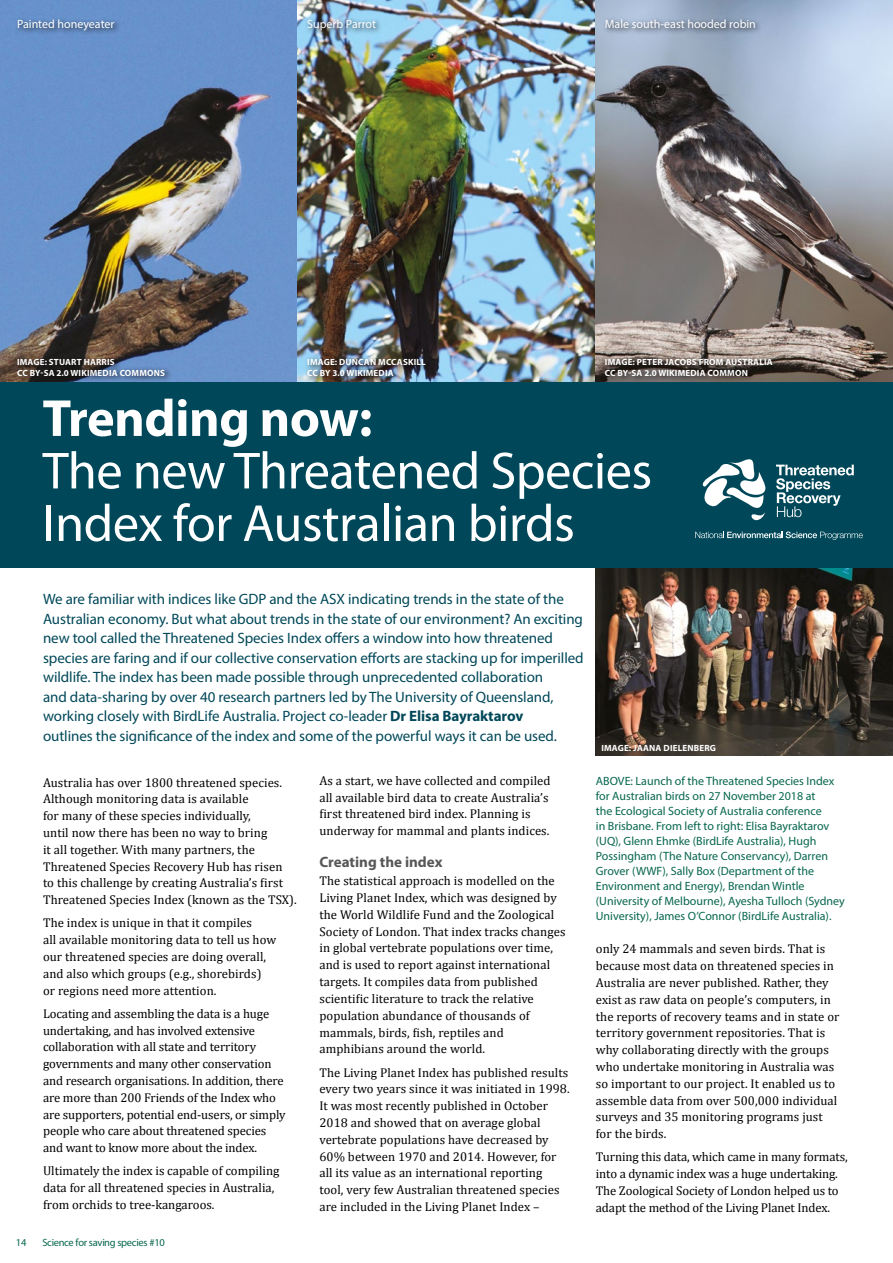
<style>
.page{position:relative;width:893px;height:1263px;background:#fff}
.page>*{position:absolute;margin:0;border:0;box-sizing:border-box;transform-origin:0 0}
.t1{font:52.5px/52.5px "Myriad Pro";letter-spacing:-.01em;color:#fff}
.t2{font:700 52.5px "Myriad Pro";letter-spacing:-.01em;color:#fff}
.t3{font:15px/19.5px "Myriad Pro";letter-spacing:-.005em;color:#004859}
.t4{font:700 15px "Myriad Pro";color:#575756}
.t5{font:12.75px/16.8px "Cambria";letter-spacing:.005em;color:#000}
.t6{font:12px/15px "Myriad Pro";color:#07664e}
.t7{font:12px "Myriad Pro";color:#fff}
.t8{font:10.5px "Myriad Pro";letter-spacing:-.035em;color:#07664e}
.t9{font:700 9px/10.5px "Myriad Pro";letter-spacing:.02em;color:#fff}
.s1{font-weight:700}
</style>
<div class="page">
<img style="left:0;top:0;width:893px;height:382px">
<div style="left:603px;top:16px;width:159px;height:19px;background:#000;opacity:.75"></div>
<div style="left:304px;top:16px;width:79px;height:22px;background:#000;opacity:.75"></div>
<div style="left:15px;top:16px;width:107px;height:22px;background:#000;opacity:.75"></div>
<div style="left:602px;top:355px;width:178px;height:28px;background:#000;opacity:.75"></div>
<div style="left:304px;top:355px;width:129px;height:28px;background:#000;opacity:.75"></div>
<div style="left:14px;top:355px;width:158px;height:28px;background:#000;opacity:.75"></div>
<img style="left:596px;top:567px;width:297px;height:188px">
<div style="left:0;top:382px;width:893px;height:185px;background:#004859"></div>
<svg style="left:776px;top:465px;width:78px;height:52px"></svg>
<svg style="left:702px;top:459px;width:64px;height:61px"></svg>
<svg style="left:695px;top:531px;width:168px;height:9px"></svg>
<p class="t7" style="left:17px;top:16px;width:99px">Painted honeyeater</p>
<p class="t7" style="left:307px;top:16px;width:70px">Superb Parrot</p>
<p class="t7" style="left:605px;top:16px;width:153px">Male south-east hooded robin</p>
<p class="t9" style="left:17px;top:357px;width:149px">IMAGE: STUART HARRIS<br>CC BY-SA 2.0 WIKIMEDIA COMMONS</p>
<p class="t9" style="left:307px;top:357px;width:120px">IMAGE: DUNCAN MCCASKILL<br>CC BY 3.0 WIKIMEDIA</p>
<p class="t9" style="left:605px;top:357px;width:169px">IMAGE: PETER JACOBS FROM AUSTRALIA<br>CC BY-SA 2.0 WIKIMEDIA COMMON</p>
<h1 class="t2" style="left:43px;top:384px;width:331px">Trending now:</h1>
<h1 class="t1" style="left:43px;top:444px;width:611px">The new Threatened Species<br>Index for Australian birds</h1>
<p class="t8" style="left:16px;top:1236px;width:12px">14</p>
<p class="t3" style="left:43px;top:589px;width:542px">We are familiar with indices like GDP and the ASX indicating trends in the state of the Australian economy. But what about trends in the state of our environment? An exciting new tool called the Threatened Species Index offers a window into how threatened species are faring and if our collective conservation efforts are stacking up for imperilled wildlife. The index has been made possible through unprecedented collaboration<br>and data-sharing by over 40 research partners led by The University of Queensland, working closely with BirdLife Australia. Project co-leader <span class="s1">Dr Elisa Bayraktarov<br></span>outlines the significance of the index and some of the powerful ways it can be used.</p>
<p class="t5" style="left:43px;top:774px;width:255px">Australia has over 1800 threatened species.<br>Although monitoring data is available<br>for many of these species individually,<br>until now there has been no way to bring<br>it all together. With many partners, the Threatened Species Recovery Hub has risen<br>to this challenge by creating Australia’s first Threatened Species Index (known as the TSX).</p>
<p class="t5" style="left:43px;top:915px;width:235px">The index is unique in that it compiles<br>all available monitoring data to tell us how our threatened species are doing overall, and also which groups (e.g., shorebirds) or regions need more attention.</p>
<p class="t5" style="left:43px;top:1005px;width:244px">Locating and assembling the data is a huge undertaking, and has involved extensive collaboration with all state and territory governments and many other conservation and research organisations. In addition, there are more than 200 Friends of the Index who are supporters, potential end-users, or simply people who care about threatened species and want to know more about the index.</p>
<p class="t5" style="left:43px;top:1163px;width:238px">Ultimately the index is capable of compiling data for all threatened species in Australia, from orchids to tree-kangaroos.</p>
<p class="t8" style="left:43px;top:1236px;width:124px">Science for saving species #10</p>
<p class="t5" style="left:319px;top:772px;width:233px">As a start, we have collected and compiled all available bird data to create Australia’s first threatened bird index. Planning is underway for mammal and plants indices.</p>
<p class="t4" style="left:319px;top:852px;width:124px">Creating the index</p>
<p class="t5" style="left:319px;top:872px;width:248px">The statistical approach is modelled on the Living Planet Index, which was designed by the World Wildlife Fund and the Zoological Society of London. That index tracks changes in global vertebrate populations over time, and is used to report against international targets. It compiles data from published scientific literature to track the relative population abundance of thousands of mammals, birds, fish, reptiles and amphibians around the world.</p>
<p class="t5" style="left:319px;top:1064px;width:252px">The Living Planet Index has published results every two years since it was initiated in 1998.<br>It was most recently published in October 2018 and showed that on average global vertebrate populations have decreased by 60% between 1970 and 2014. However, for all its value as an international reporting<br>tool, very few Australian threatened species are included in the Living Planet Index –</p>
<p class="t9" style="left:601px;top:742px;width:116px">IMAGE: JAANA DIELENBERG</p>
<p class="t6" style="left:596px;top:773px;width:250px">ABOVE: Launch of the Threatened Species Index for Australian birds on 27 November 2018 at<br>the Ecological Society of Australia conference<br>in Brisbane. From left to right: Elisa Bayraktarov (UQ), Glenn Ehmke (BirdLife Australia), Hugh Possingham (The Nature Conservancy), Darren Grover (WWF), Sally Box (Department of the Environment and Energy), Brendan Wintle (University of Melbourne), Ayesha Tulloch (Sydney University), James O’Connor (BirdLife Australia).</p>
<p class="t5" style="left:596px;top:941px;width:245px">only 24 mammals and seven birds. That is because most data on threatened species in Australia are never published. Rather, they exist as raw data on people’s computers, in the reports of recovery teams and in state or territory government repositories. That is why collaborating directly with the groups who undertake monitoring in Australia was so important to our project. It enabled us to assemble data from over 500,000 individual surveys and 35 monitoring programs just for the birds.</p>
<p class="t5" style="left:596px;top:1149px;width:253px">Turning this data, which came in many formats, into a dynamic index was a huge undertaking.<br>The Zoological Society of London helped us to adapt the method of the Living Planet Index.</p>
</div>
